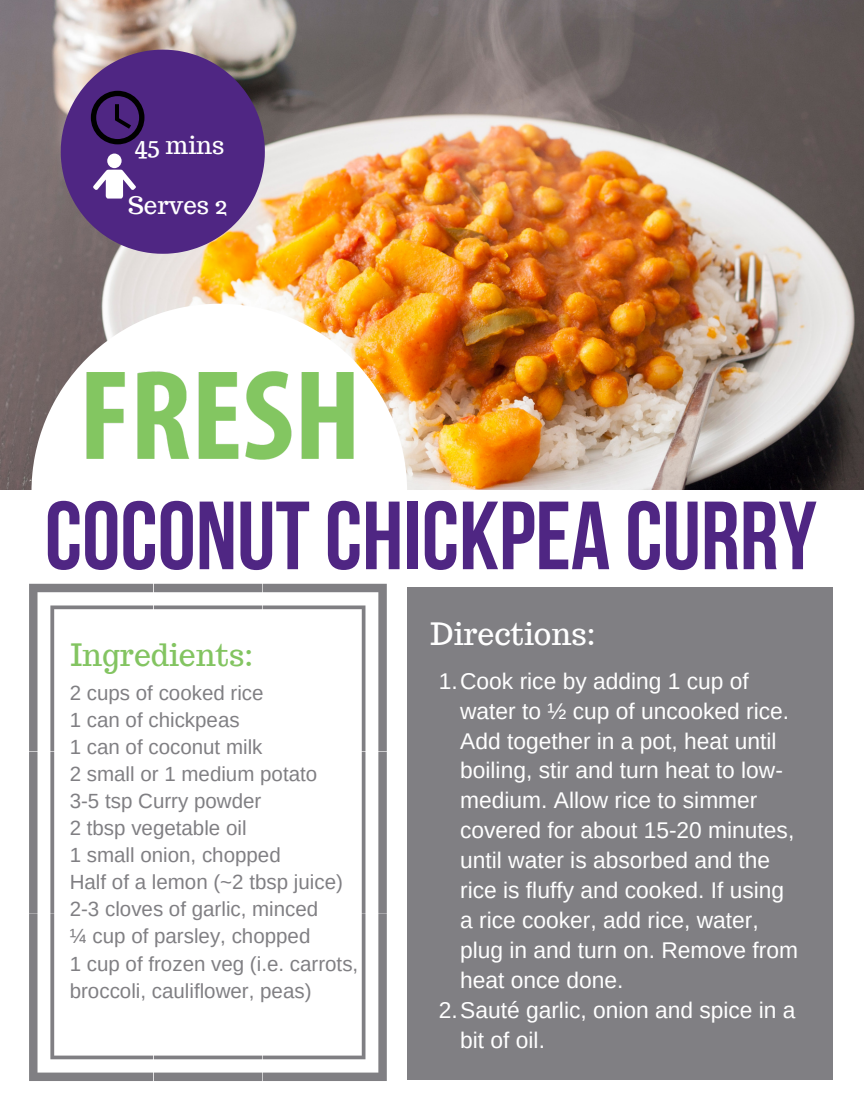
<style>
.page{position:relative;width:864px;height:1107px;background:#fff}
.page>*{position:absolute;margin:0;border:0;box-sizing:border-box;transform-origin:0 0}
.t1{font:700 96.6px "Bebas Neue";color:#4f2683}
.t2{font:30.3px "Trocchi";color:#83c461}
.t3{font:30.3px "Trocchi";color:#fff}
.t4{font:24px "Trocchi";color:#fff}
.t5{font:22.8px/30px "Arimo";color:#fff}
.t6{font:20.4px/27px "Arimo";color:#807f83}
</style>
<div class="page">
<img style="left:0;top:0;width:864px;height:490px">
<svg style="left:32px;top:304px;width:375px;height:280px"></svg>
<div style="left:407px;top:587px;width:425px;height:493px;background:#807f83"></div>
<svg style="left:29px;top:584px;width:358px;height:497px"></svg>
<svg style="left:61px;top:50px;width:204px;height:204px;background:#674385"></svg>
<svg style="left:91px;top:91px;width:53px;height:53px;background:#341957"></svg>
<div style="left:107px;top:154px;width:15px;height:14px;background:#fff;border-radius:50%"></div>
<svg style="left:93px;top:170px;width:43px;height:29px"></svg>
<img style="left:80px;top:351px;width:279px;height:140px">
<p class="t4" style="left:134px;top:129px;width:92px">45 mins</p>
<p class="t4" style="left:128px;top:190px;width:101px">Serves 2</p>
<p class="t1" style="left:45px;top:497px;width:774px">COCONUTCHICKPEA CURRY</p>
<p class="t2" style="left:71px;top:635px;width:184px">Ingredients:</p>
<p class="t6" style="left:70px;top:679px;width:195px">2 cups of cooked rice</p>
<p class="t6" style="left:70px;top:706px;width:171px">1 can of chickpeas</p>
<p class="t6" style="left:70px;top:734px;width:194px">1 can of coconut milk</p>
<p class="t6" style="left:70px;top:761px;width:249px">2 small or 1 medium potato</p>
<p class="t6" style="left:70px;top:788px;width:193px">3-5 tsp Curry powder</p>
<p class="t6" style="left:70px;top:815px;width:178px">2 tbsp vegetable oil</p>
<p class="t6" style="left:70px;top:842px;width:213px">1 small onion, chopped</p>
<p class="t6" style="left:70px;top:869px;width:275px">Half of a lemon (~2 tbsp juice)</p>
<p class="t6" style="left:70px;top:896px;width:250px">2-3 cloves of garlic, minced</p>
<p class="t6" style="left:70px;top:923px;width:242px">¼ cup of parsley, chopped</p>
<p class="t6" style="left:70px;top:950px;width:290px">1 cup of frozen veg (i.e. carrots, broccoli, cauliflower, peas)</p>
<p class="t3" style="left:431px;top:614px;width:166px">Directions:</p>
<p class="t5" style="left:460px;top:666px;width:339px;text-indent:-21px">1.Cook rice by adding 1 cup of water to ½ cup of uncooked rice.<br>Add together in a pot, heat until boiling, stir and turn heat to low&shy;medium. Allow rice to simmer covered for about 15-20 minutes, until water is absorbed and the rice is fluffy and cooked. If using a rice cooker, add rice, water, plug in and turn on. Remove from heat once done.</p>
<p class="t5" style="left:460px;top:995px;width:337px;text-indent:-21px">2.Sauté garlic, onion and spice in a bit of oil.</p>
</div>
